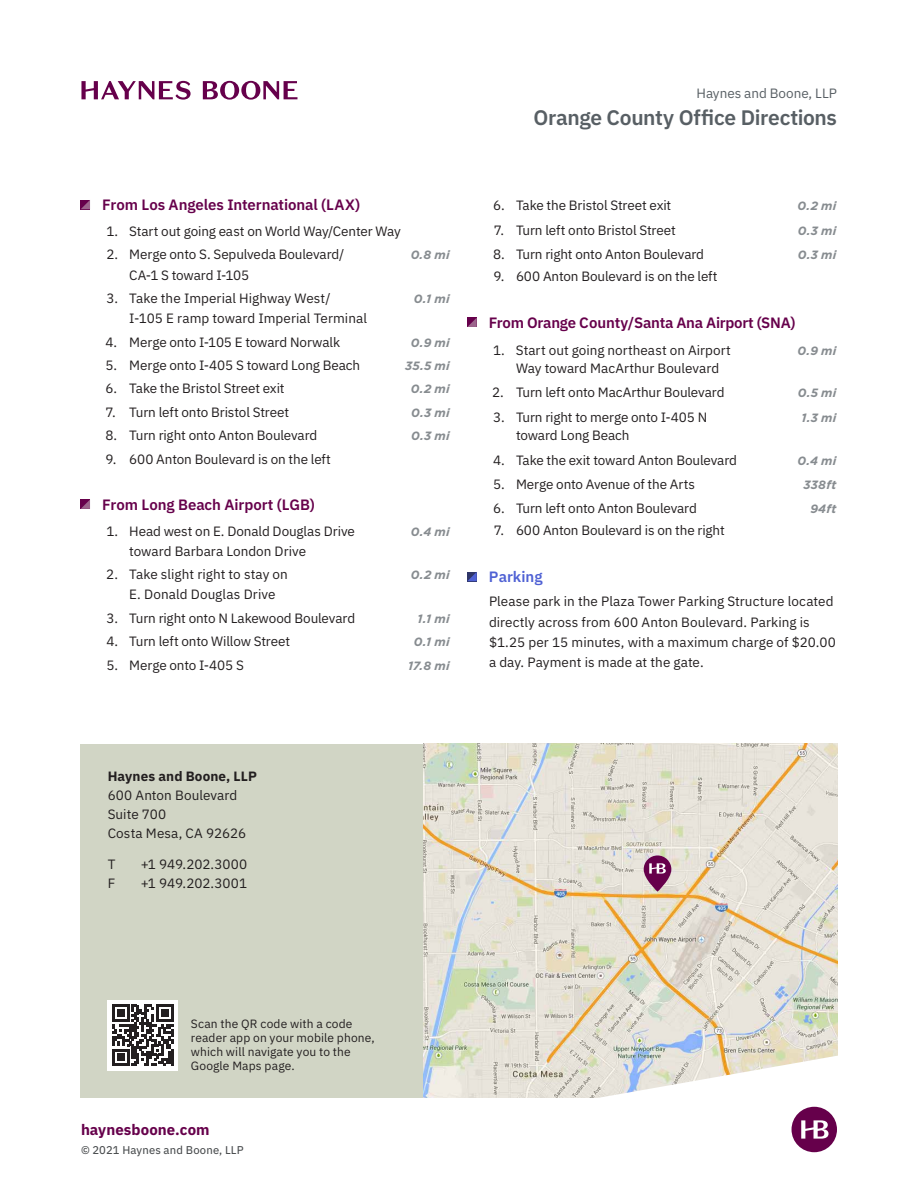
<style>
.page{position:relative;width:918px;height:1188px;background:#fff}
.page>*{position:absolute;margin:0;border:0;box-sizing:border-box;transform-origin:0 0}
.t1{font:600 21px "IBM Plex Sans";letter-spacing:-.015em;color:#585f64}
.t2{font:600 15px "IBM Plex Sans";letter-spacing:-.01em;color:#66004b}
.t3{font:700 15px "IBM Plex Sans";letter-spacing:.005em;color:#66004b}
.t4{font:600 15px "IBM Plex Sans";color:#4f61d4}
.t5{font:13.5px/20.4px "IBM Plex Sans";letter-spacing:-.005em;color:#231f20}
.t6{font:13.5px "IBM Plex Sans";color:#585f64}
.t7{font:700 13.5px "IBM Plex Sans";letter-spacing:.01em;color:#231f20}
.t8{font:italic 700 12px "Gotham";letter-spacing:.005em;color:#878c90}
.t9{font:12px/14.2px "IBM Plex Sans";letter-spacing:.01em;color:#231f20}
.t10{font:11.25px "IBM Plex Sans Text";letter-spacing:.015em;color:#494c4e}
</style>
<div class="page">
<svg style="left:81px;top:200px;width:9px;height:9px"></svg>
<svg style="left:81px;top:500px;width:9px;height:9px"></svg>
<svg style="left:467px;top:318px;width:10px;height:9px"></svg>
<svg style="left:467px;top:572px;width:10px;height:9px"></svg>
<div style="left:81px;top:744px;width:756px;height:353px;background:#d1d5c5"></div>
<img style="left:423px;top:743px;width:414px;height:354px">
<svg style="left:644px;top:855px;width:27px;height:37px"></svg>
<svg style="left:649px;top:863px;width:17px;height:11px"></svg>
<div style="left:108px;top:1000px;width:70px;height:70px;background:#fff"></div>
<svg style="left:112px;top:1005px;width:61px;height:61px"></svg>
<svg style="left:203px;top:81px;width:94px;height:19px"></svg>
<svg style="left:81px;top:81px;width:110px;height:19px"></svg>
<div style="left:792px;top:1107px;width:45px;height:45px;background:#66004b;border-radius:50%"></div>
<svg style="left:584px;top:1046px;width:254px;height:99px"></svg>
<p class="t2" style="left:102px;top:193px;width:259px">From Los Angeles International (LAX)</p>
<p class="t5" style="left:106px;top:220px;width:296px">1. Start out going east on World Way/Center Way</p>
<p class="t5" style="left:107px;top:243px;width:239px">2. Merge onto S. Sepulveda Boulevard/</p>
<p class="t8" style="left:411px;top:247px;width:40px">0.8 mi</p>
<p class="t5" style="left:129px;top:263px;width:121px">CA-1 S toward I-105</p>
<p class="t5" style="left:107px;top:287px;width:226px">3. Take the Imperial Highway West/</p>
<p class="t8" style="left:414px;top:291px;width:37px">0.1 mi</p>
<p class="t5" style="left:129px;top:307px;width:239px">I-105 E ramp toward Imperial Terminal</p>
<p class="t5" style="left:106px;top:330px;width:236px">4. Merge onto I-105 E toward Norwalk</p>
<p class="t8" style="left:411px;top:334px;width:40px">0.9 mi</p>
<p class="t5" style="left:106px;top:354px;width:256px">5. Merge onto I-405 S toward Long Beach</p>
<p class="t8" style="left:405px;top:358px;width:46px">35.5 mi</p>
<p class="t5" style="left:106px;top:377px;width:181px">6. Take the Bristol Street exit</p>
<p class="t8" style="left:411px;top:381px;width:40px">0.2 mi</p>
<p class="t5" style="left:106px;top:401px;width:185px">7. Turn left onto Bristol Street</p>
<p class="t8" style="left:411px;top:405px;width:40px">0.3 mi</p>
<p class="t5" style="left:106px;top:424px;width:213px">8. Turn right onto Anton Boulevard</p>
<p class="t8" style="left:411px;top:428px;width:40px">0.3 mi</p>
<p class="t5" style="left:106px;top:447px;width:227px">9. 600 Anton Boulevard is on the left</p>
<p class="t2" style="left:102px;top:493px;width:214px">From Long Beach Airport (LGB)</p>
<p class="t5" style="left:106px;top:520px;width:250px">1. Head west on E. Donald Douglas Drive</p>
<p class="t8" style="left:411px;top:523px;width:40px">0.4 mi</p>
<p class="t5" style="left:129px;top:540px;width:178px">toward Barbara London Drive</p>
<p class="t5" style="left:106px;top:563px;width:183px">2. Take slight right to stay on</p>
<p class="t8" style="left:411px;top:567px;width:40px">0.2 mi</p>
<p class="t5" style="left:129px;top:583px;width:148px">E. Donald Douglas Drive</p>
<p class="t5" style="left:107px;top:607px;width:250px">3. Turn right onto N Lakewood Boulevard</p>
<p class="t8" style="left:418px;top:611px;width:34px">1.1 mi</p>
<p class="t5" style="left:106px;top:630px;width:185px">4. Turn left onto Willow Street</p>
<p class="t8" style="left:414px;top:634px;width:37px">0.1 mi</p>
<p class="t5" style="left:106px;top:654px;width:139px">5. Merge onto I-405 S</p>
<p class="t8" style="left:408px;top:657px;width:43px">17.8 mi</p>
<p class="t6" style="left:696px;top:83px;width:142px">Haynes and Boone, LLP</p>
<h1 class="t1" style="left:533px;top:101px;width:305px">Orange County Office Directions</h1>
<p class="t5" style="left:493px;top:194px;width:180px">6. Take the Bristol Street exit</p>
<p class="t8" style="left:798px;top:198px;width:40px">0.2 mi</p>
<p class="t5" style="left:494px;top:219px;width:184px">7. Turn left onto Bristol Street</p>
<p class="t8" style="left:798px;top:223px;width:40px">0.3 mi</p>
<p class="t5" style="left:493px;top:243px;width:213px">8. Turn right onto Anton Boulevard</p>
<p class="t8" style="left:798px;top:247px;width:40px">0.3 mi</p>
<p class="t5" style="left:494px;top:265px;width:226px">9. 600 Anton Boulevard is on the left</p>
<p class="t2" style="left:489px;top:311px;width:308px">From Orange County/Santa Ana Airport (SNA)</p>
<p class="t5" style="left:493px;top:339px;width:239px">1. Start out going northeast on Airport</p>
<p class="t8" style="left:798px;top:343px;width:40px">0.9 mi</p>
<p class="t5" style="left:516px;top:357px;width:205px">Way toward MacArthur Boulevard</p>
<p class="t5" style="left:492px;top:381px;width:234px">2. Turn left onto MacArthur Boulevard</p>
<p class="t8" style="left:798px;top:385px;width:40px">0.5 mi</p>
<p class="t5" style="left:493px;top:406px;width:216px">3. Turn right to merge onto I-405 N</p>
<p class="t8" style="left:802px;top:410px;width:36px">1.3 mi</p>
<p class="t5" style="left:516px;top:424px;width:115px">toward Long Beach</p>
<p class="t5" style="left:493px;top:448px;width:245px">4. Take the exit toward Anton Boulevard</p>
<p class="t8" style="left:798px;top:452px;width:40px">0.4 mi</p>
<p class="t5" style="left:493px;top:473px;width:203px">5. Merge onto Avenue of the Arts</p>
<p class="t8" style="left:804px;top:477px;width:34px">338ft</p>
<p class="t5" style="left:493px;top:497px;width:205px">6. Turn left onto Anton Boulevard</p>
<p class="t8" style="left:810px;top:501px;width:28px">94ft</p>
<p class="t5" style="left:494px;top:519px;width:233px">7. 600 Anton Boulevard is on the right</p>
<p class="t4" style="left:489px;top:565px;width:55px">Parking</p>
<p class="t5" style="left:489px;top:590px;width:349px">Please park in the Plaza Tower Parking Structure located directly across from 600 Anton Boulevard. Parking is $1.25 per 15 minutes, with a maximum charge of $20.00 a day. Payment is made at the gate.</p>
<p class="t7" style="left:108px;top:766px;width:151px">Haynes and Boone, LLP</p>
<p class="t5" style="left:108px;top:785px;width:140px;line-height:18.8px">600 Anton Boulevard<br>Suite 700<br>Costa Mesa, CA 92626</p>
<p class="t5" style="left:108px;top:853px;width:9px">T</p>
<p class="t5" style="left:141px;top:853px;width:108px">+1 949.202.3000</p>
<p class="t5" style="left:108px;top:872px;width:9px">F</p>
<p class="t5" style="left:141px;top:872px;width:108px">+1 949.202.3001</p>
<p class="t9" style="left:191px;top:1015px;width:185px">Scan the QR code with a code reader app on your mobile phone, which will navigate you to the<br>Google Maps page.</p>
<p class="t3" style="left:81px;top:1118px;width:130px">haynesboone.com</p>
<p class="t10" style="left:81px;top:1142px;width:164px">© 2021 Haynes and Boone, LLP</p>
</div>
